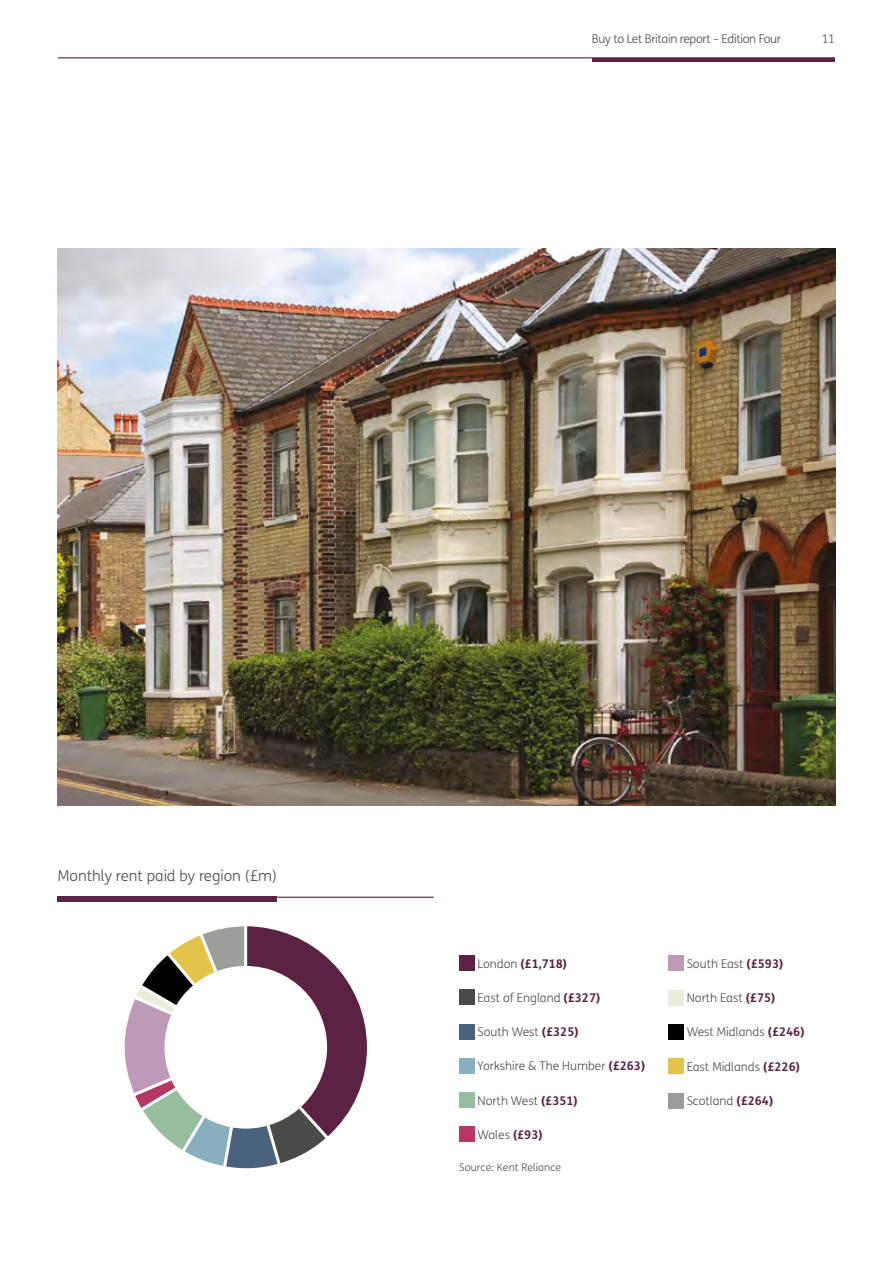
<style>
.page{position:relative;width:893px;height:1263px;background:#fff}
.page>*{position:absolute;margin:0;border:0;box-sizing:border-box;transform-origin:0 0}
.t1{font:300 15px "FS Me";color:#4a4a49}
.t2{font:300 12px "FS Me";color:#4a4a49}
.t3{font:300 12px "FS Me";letter-spacing:-.025em;color:#4a4a49}
.t4{font:700 12px "FS Me";color:#5c2244}
.t5{font:300 10.5px "FS Me";letter-spacing:.01em;color:#4a4a49}
.s1{font-weight:300;color:#4a4a49}
.s2{font-weight:700;color:#5c2244}
</style>
<div class="page">
<hr style="left:58px;top:897px;width:376px;height:1px;background:#5c2244">
<div style="left:58px;top:897px;width:219px;height:5px;background:#5c2244"></div>
<div style="left:459px;top:956px;width:16px;height:15px;background:#5c2244"></div>
<div style="left:459px;top:990px;width:16px;height:15px;background:#4a4a49"></div>
<div style="left:459px;top:1024px;width:16px;height:15px;background:#49637e"></div>
<div style="left:459px;top:1058px;width:16px;height:15px;background:#88afc0"></div>
<div style="left:459px;top:1092px;width:16px;height:16px;background:#96bd9d"></div>
<div style="left:459px;top:1127px;width:16px;height:15px;background:#b73764"></div>
<div style="left:668px;top:956px;width:16px;height:15px;background:#bd9bb8"></div>
<div style="left:668px;top:990px;width:16px;height:15px;background:#edebdd"></div>
<div style="left:668px;top:1024px;width:16px;height:15px;background:#000"></div>
<div style="left:668px;top:1058px;width:16px;height:16px;background:#e3c349"></div>
<div style="left:668px;top:1093px;width:16px;height:15px;background:#9d9d9c"></div>
<svg style="left:124px;top:926px;width:243px;height:243px"></svg>
<div style="left:164px;top:966px;width:163px;height:162px;background:#fff;border-radius:50%"></div>
<img style="left:58px;top:249px;width:777px;height:557px">
<hr style="left:58px;top:57px;width:777px;height:1px;background:#5c2244">
<hr style="left:593px;top:58px;width:242px;height:4px;background:#5c2244">
<p class="t3" style="left:592px;top:31px;width:191px">Buy to Let Britain report – Edition Four</p>
<p class="t2" style="left:822px;top:31px;width:15px">11</p>
<p class="t1" style="left:58px;top:866px;width:221px">Monthly rent paid by region (£m)</p>
<p class="t4" style="left:478px;top:954px;width:91px"><span class="s1">London</span> (£1,718)</p>
<p class="t2" style="left:478px;top:989px;width:124px">East of England <span class="s2">(£327)</span></p>
<p class="t2" style="left:478px;top:1024px;width:103px">South West <span class="s2">(£325)</span></p>
<p class="t2" style="left:478px;top:1058px;width:169px">Yorkshire &amp; The Humber <span class="s2">(£263)</span></p>
<p class="t2" style="left:478px;top:1092px;width:102px">North West <span class="s2">(£351)</span></p>
<p class="t2" style="left:478px;top:1126px;width:67px">Wales <span class="s2">(£93)</span></p>
<p class="t5" style="left:459px;top:1160px;width:104px">Source: Kent Reliance</p>
<p class="t2" style="left:687px;top:955px;width:98px">South East <span class="s2">(£593)</span></p>
<p class="t2" style="left:687px;top:989px;width:90px">North East <span class="s2">(£75)</span></p>
<p class="t2" style="left:687px;top:1024px;width:119px">West Midlands <span class="s2">(£246)</span></p>
<p class="t2" style="left:687px;top:1058px;width:115px">East Midlands <span class="s2">(£226)</span></p>
<p class="t2" style="left:687px;top:1092px;width:88px">Scotland <span class="s2">(£264)</span></p>
</div>
